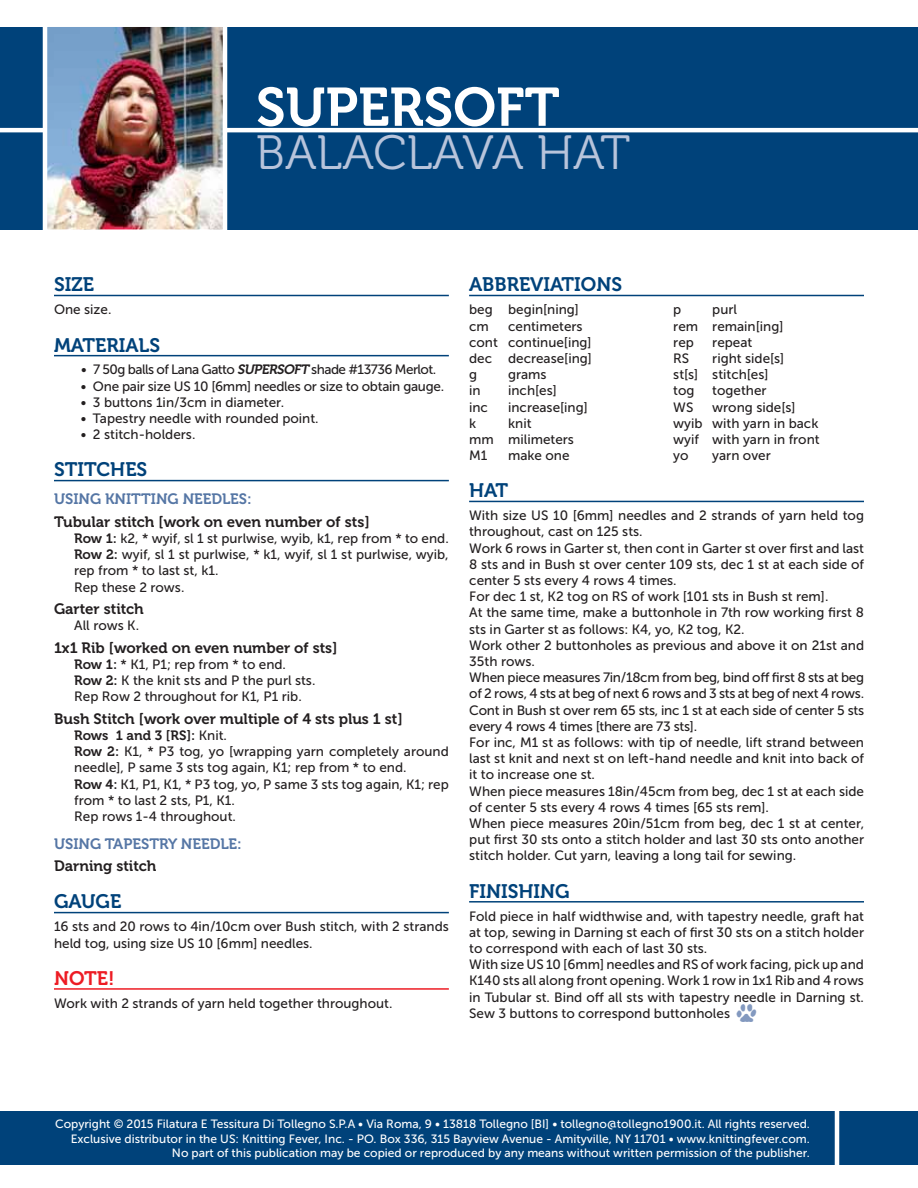
<style>
.page{position:relative;width:918px;height:1188px;background:#fff}
.page>*{position:absolute;margin:0;border:0;box-sizing:border-box;transform-origin:0 0}
.t1{font:54px "Museo 700";color:#fff}
.t2{font:48px "Museo 300";color:#b8c4db}
.t3{font:19.5px "Museo 700";color:#00427a}
.t4{font:19.5px "Museo 700";color:#ed1c24}
.t5{font:15px "Museo 700";color:#231f20}
.t6{font:15px "Museo 700";color:#5576a5}
.t7{font:13.5px/16.2px "Museo Sans 500";color:#231f20}
.t8{font:13.5px "Museo Sans 500";letter-spacing:-.04em;color:#231f20}
.t9{font:13.5px "Museo Sans 500";letter-spacing:-.02em;color:#231f20}
.t10{font:13.5px "Museo 700";color:#231f20}
.t11{font:12px/14.4px "Museo Sans 500";color:#fff;text-align:right}
.s1{font-family:"Museo 700";font-style:italic}
.s2{font-family:"Museo 700"}
.s3{font-family:"Museo Sans 500"}
.s4{font-family:"Animal Tracks";font-size:22.5px;color:#8399bf}
</style>
<div class="page">
<div style="left:0;top:27px;width:918px;height:203px;background:#00427a"></div>
<hr style="left:0;top:128px;width:918px;height:4px;background:#fff">
<img style="left:40px;top:27px;width:190px;height:203px">
<hr style="left:54px;top:295px;width:395px;height:1px;background:#00427a">
<hr style="left:54px;top:355px;width:395px;height:1px;background:#00427a">
<hr style="left:54px;top:480px;width:395px;height:1px;background:#00427a">
<hr style="left:54px;top:912px;width:395px;height:1px;background:#00427a">
<hr style="left:54px;top:988px;width:395px;height:2px;background:#ed1c24">
<hr style="left:469px;top:295px;width:395px;height:1px;background:#00427a">
<hr style="left:469px;top:501px;width:395px;height:1px;background:#00427a">
<hr style="left:469px;top:901px;width:395px;height:2px;background:#00427a">
<div style="left:0;top:1111px;width:918px;height:54px;background:#00427a"></div>
<hr style="left:835px;top:1108px;width:4px;height:60px;background:#fff">
<h1 class="t1" style="left:256px;top:77px;width:305px">SUPERSOFT</h1>
<h2 class="t2" style="left:256px;top:127px;width:376px">BALACLAVA HAT</h2>
<h3 class="t3" style="left:54px;top:274px;width:42px">SIZE</h3>
<p class="t7" style="left:54px;top:302px;width:59px">One size.</p>
<h3 class="t3" style="left:54px;top:334px;width:108px">MATERIALS</h3>
<p class="t8" style="left:81px;top:362px;width:357px">• 7 50g balls of Lana Gatto <span class="s1">SUPERSOFT</span>shade #13736 Merlot.</p>
<p class="t9" style="left:81px;top:379px;width:365px">• One pair size US 10 [6mm] needles or size to obtain gauge.</p>
<p class="t7" style="left:81px;top:394px;width:205px">• 3 buttons 1in/3cm in diameter.</p>
<p class="t7" style="left:81px;top:410px;width:239px">• Tapestry needle with rounded point.</p>
<p class="t7" style="left:81px;top:427px;width:116px">• 2 stitch-holders.</p>
<h3 class="t3" style="left:54px;top:459px;width:95px">STITCHES</h3>
<p class="t6" style="left:54px;top:491px;width:81px">Using Knitti</p>
<p class="t6" style="left:156px;top:491px;width:38px">ng Nee</p>
<p class="t6" style="left:212px;top:491px;width:42px">dles :</p>
<p class="t5" style="left:54px;top:513px;width:317px">Tubular stitch [work on even number of sts]</p>
<p class="t7" style="left:74px;top:530px;width:376px"><span class="s2">Row 1:</span> k2, * wyif, sl 1 st purlwise, wyib, k1, rep from * to end.<br><span class="s2">Row 2:</span> wyif, sl 1 st purlwise, * k1, wyif, sl 1 st purlwise, wyib, rep from * to last st, k1.<br>Rep these 2 rows.</p>
<p class="t5" style="left:54px;top:600px;width:91px">Garter stitch</p>
<p class="t7" style="left:74px;top:618px;width:66px">All rows K.</p>
<p class="t5" style="left:54px;top:639px;width:285px">1x1 Rib [worked on even number of sts]</p>
<p class="t7" style="left:74px;top:656px;width:243px"><span class="s2">Row 1:</span> * K1, P1; rep from * to end.<br><span class="s2">Row 2:</span> K the knit sts and P the purl sts.<br>Rep Row 2 throughout for K1, P1 rib.</p>
<p class="t5" style="left:54px;top:710px;width:350px">Bush Stitch [work over multiple of 4 sts plus 1 st]</p>
<p class="t10" style="left:74px;top:728px;width:154px">Rows 1 and 3 [RS]: <span class="s3">Knit.</span></p>
<p class="t7" style="left:74px;top:744px;width:376px"><span class="s2">Row 2:</span> K1, * P3 tog, yo [wrapping yarn completely around needle], P same 3 sts tog again, K1; rep from * to end.<br><span class="s2">Row 4:</span> K1, P1, K1, * P3 tog, yo, P same 3 sts tog again, K1; rep from * to last 2 sts, P1, K1.<br>Rep rows 1-4 throughout.</p>
<p class="t6" style="left:54px;top:835px;width:138px">Using TAPESTRY Nee</p>
<p class="t6" style="left:210px;top:835px;width:33px">dle:</p>
<p class="t5" style="left:54px;top:858px;width:104px">Darning stitch</p>
<h3 class="t3" style="left:54px;top:891px;width:69px">GAUGE</h3>
<p class="t7" style="left:54px;top:919px;width:396px">16 sts and 20 rows to 4in/10cm over Bush stitch, with 2 strands held tog, using size US 10 [6mm] needles.</p>
<h3 class="t4" style="left:54px;top:967px;width:62px">NOTE!</h3>
<p class="t7" style="left:54px;top:995px;width:340px">Work with 2 strands of yarn held together throughout.</p>
<h3 class="t3" style="left:469px;top:274px;width:155px">ABBREVIATIONS</h3>
<p class="t7" style="left:469px;top:302px;width:111px">beg begin[ning] cm</p>
<p class="t7" style="left:469px;top:318px;width:124px;text-indent:39px">centimeters cont continue[ing] dec decrease[ing] g</p>
<p class="t7" style="left:508px;top:366px;width:40px">grams</p>
<p class="t7" style="left:469px;top:383px;width:13px">in</p>
<p class="t7" style="left:508px;top:383px;width:50px">inch[es]</p>
<p class="t7" style="left:469px;top:399px;width:20px">inc</p>
<p class="t7" style="left:508px;top:399px;width:81px">increase[ing]</p>
<p class="t7" style="left:469px;top:415px;width:9px">k</p>
<p class="t7" style="left:469px;top:415px;width:106px;text-indent:39px">knit<br>mm milimeters<br>M1</p>
<p class="t7" style="left:508px;top:447px;width:63px">make one</p>
<p class="t7" style="left:673px;top:302px;width:112px;text-indent:39px">purl<br>rem remain[ing] rep</p>
<p class="t7" style="left:673px;top:302px;width:10px">p</p>
<p class="t7" style="left:712px;top:334px;width:42px">repeat</p>
<p class="t7" style="left:673px;top:350px;width:113px;text-indent:39px">right side[s] st[s] stitch[es] tog</p>
<p class="t7" style="left:673px;top:350px;width:18px">RS</p>
<p class="t7" style="left:712px;top:383px;width:56px">together</p>
<p class="t7" style="left:673px;top:399px;width:148px;text-indent:39px">wrong side[s] wyib with yarn in back wyif with yarn in front yo</p>
<p class="t7" style="left:673px;top:399px;width:22px">WS</p>
<p class="t7" style="left:712px;top:447px;width:60px">yarn over</p>
<h3 class="t3" style="left:469px;top:480px;width:41px">HAT</h3>
<p class="t7" style="left:469px;top:508px;width:397px">With size US 10 [6mm] needles and 2 strands of yarn held tog throughout, cast on 125 sts.<br>Work 6 rows in Garter st, then cont in Garter st over first and last 8 sts and in Bush st over center 109 sts, dec 1 st at each side of center 5 sts every 4 rows 4 times.<br>For dec 1 st, K2 tog on RS of work [101 sts in Bush st rem].<br>At the same time, make a buttonhole in 7th row working first 8 sts in Garter st as follows: K4, yo, K2 tog, K2.<br>Work other 2 buttonholes as previous and above it on 21st and 35th rows.<br>When piece measures 7in/18cm from beg, bind off first 8 sts at beg of 2 rows, 4 sts at beg of next 6 rows and 3 sts at beg of next 4 rows.<br>Cont in Bush st over rem 65 sts, inc 1 st at each side of center 5 sts every 4 rows 4 times [there are 73 sts].<br>For inc, M1 st as follows: with tip of needle, lift strand between last st knit and next st on left-hand needle and knit into back of it to increase one st.<br>When piece measures 18in/45cm from beg, dec 1 st at each side of center 5 sts every 4 rows 4 times [65 sts rem].<br>When piece measures 20in/51cm from beg, dec 1 st at center, put first 30 sts onto a stitch holder and last 30 sts onto another stitch holder. Cut yarn, leaving a long tail for sewing.</p>
<h3 class="t3" style="left:469px;top:880px;width:87px">FINISHING</h3>
<p class="t7" style="left:469px;top:908px;width:396px">Fold piece in half widthwise and, with tapestry needle, graft hat at top, sewing in Darning st each of first 30 sts on a stitch holder to correspond with each of last 30 sts.<br>With size US 10 [6mm] needles and RS of work facing, pick up and K140 sts all along front opening. Work 1 row in 1x1 Rib and 4 rows in Tubular st. Bind off all sts with tapestry needle in Darning st.<br>Sew 3 buttons to correspond buttonholes <span class="s4">D</span></p>
<p class="t11" style="left:55px;top:1117px;width:757px">Copyright © 2015 Filatura E Tessitura Di Tollegno S.P.A • Via Roma, 9 • 13818 Tollegno [BI] • tollegno@tollegno1900.it. All rights reserved.<br>Exclusive distributor in the US: Knitting Fever, Inc. - PO. Box 336, 315 Bayview Avenue - Amityville, NY 11701 • www.knittingfever.com.<br>No part of this publication may be copied or reproduced by any means without written permission of the publisher.</p>
</div>
